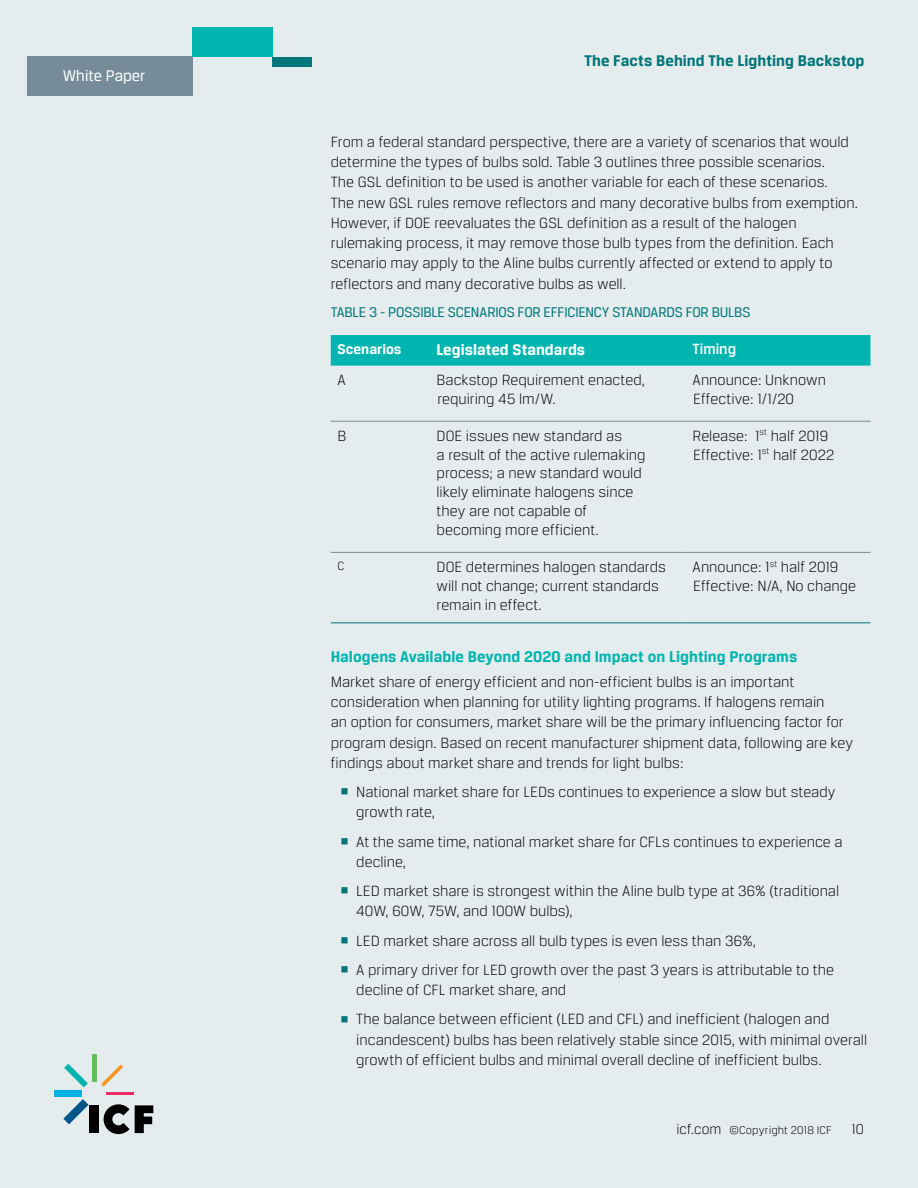
<style>
.page{position:relative;width:918px;height:1188px;background:#e4eced}
.page>*{position:absolute;margin:0;border:0;box-sizing:border-box;transform-origin:0 0}
.t1{font:700 16.5px "Breuer Text";letter-spacing:.005em;color:#00b5af}
.t2{font:700 16.5px "Breuer Text";letter-spacing:.005em;color:#00757a}
.t3{font:700 16.5px "Breuer Text";color:#fff}
.t4{font:16.5px "Breuer Text";color:#fff}
.t5{font:300 15.75px/20.2px "Breuer Text";color:#000}
.t6{font:500 15.75px "Breuer Text";color:#fff}
.t7{font:15px "Breuer Text";letter-spacing:-.015em;color:#00757a}
.t8{font:700 15px "Breuer Text";color:#fff}
.t9{font:300 15px "Breuer Text";color:#000}
.t10{font:300 12.75px "Breuer Text";color:#000}
.t11{font:300 12px "Breuer Text";letter-spacing:.01em;color:#000}
.s1{color:#00757a}
.s2{font-size:15px}
</style>
<div class="page">
<div style="left:27px;top:57px;width:165px;height:39px;background:#768d99"></div>
<div style="left:192px;top:27px;width:80px;height:30px;background:#00b5af"></div>
<div style="left:272px;top:57px;width:39px;height:10px;background:#00757a"></div>
<div style="left:331px;top:335px;width:539px;height:31px;background:#00b5af"></div>
<div style="left:331px;top:366px;width:539px;height:256px;background:#e4eced"></div>
<div style="left:331px;top:422px;width:539px;height:130px;background:#e4eced"></div>
<hr style="left:331px;top:421px;width:99px;height:1px;background:#768d99">
<hr style="left:430px;top:421px;width:256px;height:1px;background:#768d99">
<hr style="left:686px;top:421px;width:184px;height:1px;background:#768d99">
<hr style="left:331px;top:552px;width:99px;height:1px;background:#768d99">
<hr style="left:430px;top:552px;width:256px;height:1px;background:#768d99">
<hr style="left:686px;top:552px;width:184px;height:1px;background:#768d99">
<hr style="left:331px;top:622px;width:99px;height:1px;background:#00757a">
<hr style="left:430px;top:622px;width:256px;height:1px;background:#00757a">
<hr style="left:686px;top:622px;width:184px;height:1px;background:#00757a">
<svg style="left:63px;top:1099px;width:26px;height:25px"></svg>
<div style="left:55px;top:1090px;width:27px;height:7px;background:#00b1e4"></div>
<svg style="left:64px;top:1064px;width:24px;height:23px"></svg>
<hr style="left:92px;top:1054px;width:4px;height:28px;background:#65bd60">
<svg style="left:101px;top:1065px;width:22px;height:22px"></svg>
<hr style="left:106px;top:1092px;width:27px;height:3px;background:#ee2964">
<div style="left:90px;top:1105px;width:9px;height:28px;background:#000"></div>
<svg style="left:104px;top:1104px;width:49px;height:30px"></svg>
<p class="t4" style="left:63px;top:67px;width:84px">White Paper</p>
<p class="t2" style="left:584px;top:52px;width:282px">The Facts Behind The Lighting Backstop</p>
<p class="t5" style="left:331px;top:131px;width:529px">From a federal standard perspective, there are a variety of scenarios that would determine the types of bulbs sold. Table 3 outlines three possible scenarios.<br>The GSL definition to be used is another variable for each of these scenarios.<br>The new GSL rules remove reflectors and many decorative bulbs from exemption.<br>However, if DOE reevaluates the GSL definition as a result of the halogen rulemaking process, it may remove those bulb types from the definition. Each scenario may apply to the Aline bulbs currently affected or extend to apply to reflectors and many decorative bulbs as well.</p>
<p class="t7" style="left:331px;top:304px;width:421px">TABLE 3 - POSSIBLE SCENARIOS FOR EFFICIENCY STANDARDS FOR BULBS</p>
<p class="t8" style="left:338px;top:340px;width:65px">Scenarios</p>
<p class="t3" style="left:437px;top:340px;width:150px">Legislated Standards</p>
<p class="t6" style="left:693px;top:340px;width:45px">Timing</p>
<p class="t5" style="left:337px;top:370px;width:10px">A</p>
<p class="t5" style="left:437px;top:370px;width:210px;line-height:18.9px">Backstop Requirement enacted, requiring 45 lm/W.</p>
<p class="t5" style="left:693px;top:370px;width:135px;line-height:18.9px">Announce: Unknown<br>Effective: 1/1/20</p>
<p class="t5" style="left:338px;top:425px;width:10px">B</p>
<p class="t5" style="left:437px;top:426px;width:210px;line-height:18.9px">DOE issues new standard as<br>a result of the active rulemaking process; a new standard would likely eliminate halogens since they are not capable of becoming more efficient.</p>
<p class="t5" style="left:693px;top:426px;width:143px;line-height:18.9px">Release: 1<sup>st</sup> half 2019<br>Effective: 1<sup>st</sup> half 2022</p>
<p class="t10" style="left:338px;top:558px;width:8px">C</p>
<p class="t5" style="left:437px;top:557px;width:231px;line-height:18.9px">DOE determines halogen standards will not change; current standards remain in effect.</p>
<p class="t5" style="left:693px;top:557px;width:165px;line-height:18.9px">Announce: 1<sup>st</sup> half 2019<br>Effective: N/A, No change</p>
<p class="t1" style="left:331px;top:647px;width:468px">Halogens Available Beyond 2020 and Impact on Lighting Programs</p>
<p class="t5" style="left:331px;top:671px;width:524px">Market share of energy efficient and non-efficient bulbs is an important consideration when planning for utility lighting programs. If halogens remain<br>an option for consumers, market share will be the primary influencing factor for program design. Based on recent manufacturer shipment data, following are key findings about market share and trends for light bulbs:</p>
<p class="t5" style="left:356px;top:782px;width:481px;text-indent:-17px"><span class="s1">▪</span> National market share for LEDs continues to experience a slow but steady growth rate,</p>
<p class="t5" style="left:356px;top:831px;width:488px;text-indent:-17px"><span class="s1">▪</span> At the same time, national market share for CFLs continues to experience a decline,</p>
<p class="t5" style="left:356px;top:881px;width:484px;text-indent:-17px"><span class="s1">▪</span> LED market share is strongest within the Aline bulb type at 36% (traditional<br>40W, 60W, 75W, and 100W bulbs),</p>
<p class="t5" style="left:340px;top:930px;width:418px"><span class="s1">▪</span> LED market share across all bulb types is even less than 36%,</p>
<p class="t5" style="left:356px;top:959px;width:479px;text-indent:-17px"><span class="s1">▪</span> A primary driver for LED growth over the past 3 years is attributable to the decline of CFL market share, and</p>
<p class="t5" style="left:356px;top:1009px;width:512px;text-indent:-17px"><span class="s1">▪</span> The balance between efficient (LED and CFL) and inefficient (halogen and incandescent) bulbs has been relatively stable since 2015, with minimal overall growth of efficient bulbs and minimal overall decline of inefficient bulbs.</p>
<p class="t11" style="left:676px;top:1124px;width:157px"><span class="s2">icf.com</span> ©Copyright 2018 ICF</p>
<p class="t9" style="left:852px;top:1121px;width:14px">10</p>
</div>
